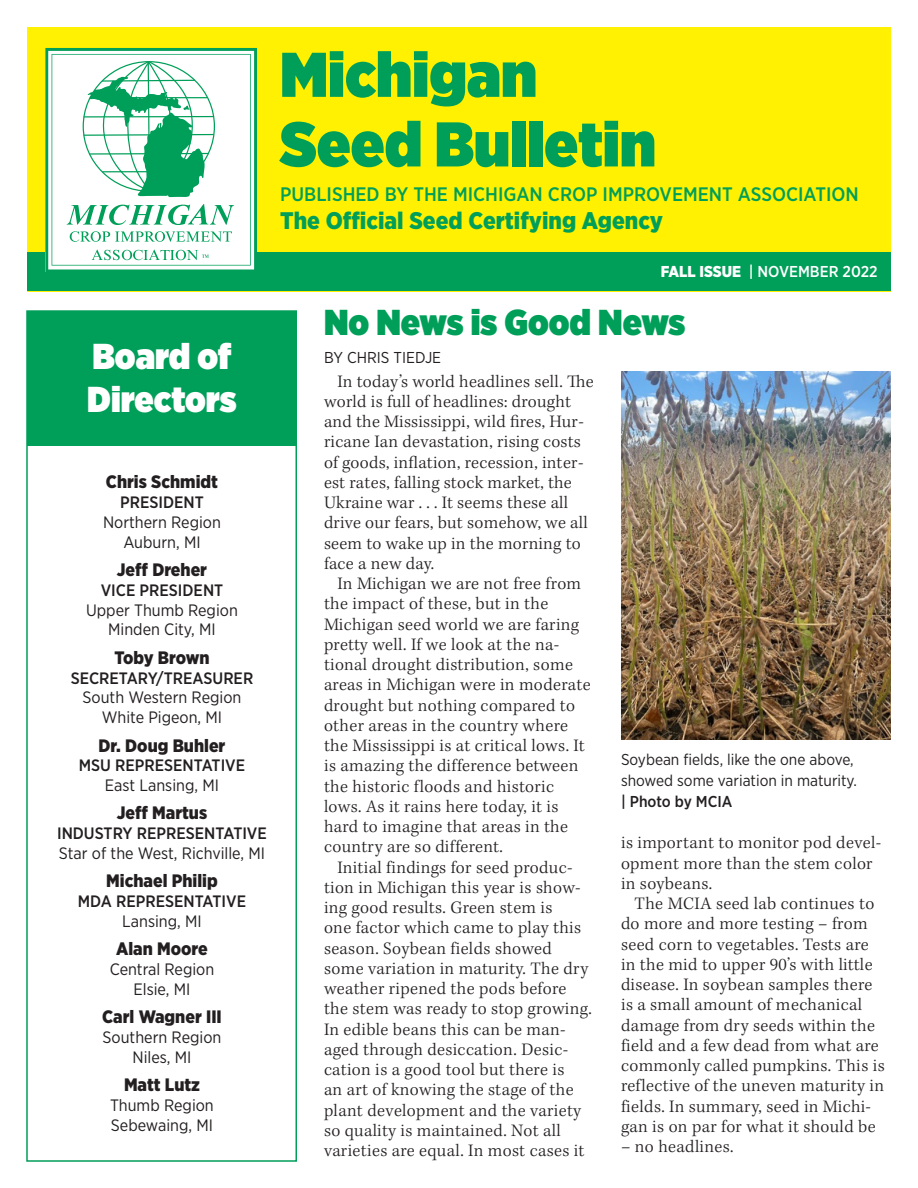
<style>
.page{position:relative;width:918px;height:1188px;background:#fff}
.page>*{position:absolute;margin:0;border:0;box-sizing:border-box;transform-origin:0 0}
.t1{font:900 63px/69.6px "Gotham Narrow";color:#009f59}
.Main_Headline{font:900 36px "Gotham Narrow";color:#009f59}
.t2{font:900 36px/43.2px "Gotham Narrow";color:#fff}
.t3{font:900 24px "Gotham Narrow";color:#009f59}
.t4{font:500 19.5px "Gotham Narrow";color:#009f59}
.Body_Copy{font:300 18px/20.2px "Kepler Std";letter-spacing:.02em;color:#231f20}
.t5{font:900 18px "Gotham Narrow";color:#231f20}
.t6{font:16.5px "Gotham Narrow";color:#231f20}
.t7{font:500 16.5px "Gotham Narrow";color:#231f20}
.Cut{font:15.75px/21px "Gotham Narrow";color:#231f20}
.t8{font:500 15.75px "Gotham Narrow";color:#fff}
.Byline{font:15.75px "Gotham Narrow";color:#231f20}
.s1{font-weight:900}
.s2{font-weight:500}
</style>
<div class="page">
<div style="left:27px;top:27px;width:864px;height:264px;background:#fff101"></div>
<div style="left:27px;top:253px;width:864px;height:38px;background:#009f59"></div>
<svg style="left:45px;top:48px;width:212px;height:224px"></svg>
<svg style="left:52px;top:54px;width:199px;height:212px"></svg>
<div style="left:27px;top:311px;width:270px;height:135px;background:#009f59"></div>
<img style="left:621px;top:372px;width:270px;height:368px">
<p class="t2" style="left:87px;top:334px;width:151px">Board of<br>Directors</p>
<p class="t5" style="left:106px;top:470px;width:114px">Chris Schmidt</p>
<p class="t7" style="left:120px;top:492px;width:85px">PRESIDENT</p>
<p class="t6" style="left:103px;top:512px;width:119px">Northern Region</p>
<p class="t6" style="left:123px;top:532px;width:79px">Auburn, MI</p>
<p class="t5" style="left:117px;top:558px;width:92px">Jeff Dreher</p>
<p class="t7" style="left:101px;top:580px;width:124px">VICE PRESIDENT</p>
<p class="t6" style="left:86px;top:600px;width:153px">Upper Thumb Region</p>
<p class="t6" style="left:108px;top:619px;width:109px">Minden City, MI</p>
<p class="t5" style="left:114px;top:646px;width:97px">Toby Brown</p>
<p class="t7" style="left:71px;top:667px;width:184px">SECRETARY/TREASURER</p>
<p class="t6" style="left:83px;top:687px;width:160px">South Western Region</p>
<p class="t6" style="left:102px;top:707px;width:122px">White Pigeon, MI</p>
<p class="t5" style="left:99px;top:733px;width:128px">Dr. Doug Buhler</p>
<p class="t7" style="left:79px;top:755px;width:168px">MSU REPRESENTATIVE</p>
<p class="t6" style="left:105px;top:775px;width:116px">East Lansing, MI</p>
<p class="t5" style="left:117px;top:801px;width:92px">Jeff Martus</p>
<p class="t7" style="left:57px;top:823px;width:211px">INDUSTRY REPRESENTATIVE</p>
<p class="t6" style="left:59px;top:843px;width:208px">Star of the West, Richville, MI</p>
<p class="t5" style="left:106px;top:869px;width:113px">Michael Philip</p>
<p class="t7" style="left:78px;top:891px;width:170px">MDA REPRESENTATIVE</p>
<p class="t6" style="left:122px;top:911px;width:81px">Lansing, MI</p>
<p class="t5" style="left:116px;top:937px;width:93px">Alan Moore</p>
<p class="t6" style="left:110px;top:959px;width:106px">Central Region</p>
<p class="t6" style="left:134px;top:979px;width:58px">Elsie, MI</p>
<p class="t5" style="left:102px;top:1005px;width:121px">Carl Wagner III</p>
<p class="t6" style="left:103px;top:1027px;width:120px">Southern Region</p>
<p class="t6" style="left:133px;top:1047px;width:60px">Niles, MI</p>
<p class="t5" style="left:124px;top:1073px;width:77px">Matt Lutz</p>
<p class="t6" style="left:110px;top:1095px;width:105px">Thumb Region</p>
<p class="t6" style="left:111px;top:1115px;width:104px">Sebewaing, MI</p>
<h1 class="t1" style="left:280px;top:39px;width:377px">Michigan<br>Seed Bulletin</h1>
<p class="t4" style="left:280px;top:181px;width:580px">PUBLISHED BY THE MICHIGAN CROP IMPROVEMENT ASSOCIATION</p>
<h3 class="t3" style="left:280px;top:205px;width:384px">The Official Seed Certifying Agency</h3>
<p class="t8" style="left:661px;top:262px;width:218px"><span class="s1">FALL ISSUE</span> | NOVEMBER 2022</p>
<p class="Main_Headline" style="left:324px;top:298px;width:363px">No News is Good News</p>
<p class="Byline" style="left:324px;top:348px;width:119px">BY CHRIS TIEDJE</p>
<p class="Body_Copy" style="left:324px;top:372px;width:271px;text-indent:14px">In today’s world headlines sell. The world is full of headlines: drought and the Mississippi, wild fires, Hur&shy;ricane Ian devastation, rising costs of goods, inflation, recession, inter&shy;est rates, falling stock market, the Ukraine war . . . It seems these all drive our fears, but somehow, we all seem to wake up in the morning to face a new day.</p>
<p class="Body_Copy" style="left:324px;top:574px;width:268px;text-indent:14px">In Michigan we are not free from the impact of these, but in the<br>Michigan seed world we are faring pretty well. If we look at the na&shy;tional drought distribution, some areas in Michigan were in moderate drought but nothing compared to other areas in the country where the Mississippi is at critical lows. It is amazing the difference between the historic floods and historic lows. As it rains here today, it is hard to imagine that areas in the country are so different.</p>
<p class="Body_Copy" style="left:324px;top:858px;width:269px;text-indent:14px">Initial findings for seed produc&shy;tion in Michigan this year is show&shy;ing good results. Green stem is<br>one factor which came to play this season. Soybean fields showed some variation in maturity. The dry weather ripened the pods before the stem was ready to stop growing.<br>In edible beans this can be man&shy;aged through desiccation. Desic&shy;cation is a good tool but there is<br>an art of knowing the stage of the plant development and the variety so quality is maintained. Not all varieties are equal. In most cases it</p>
<p class="Cut" style="left:621px;top:749px;width:238px">Soybean fields, like the one above, showed some variation in maturity. <span class="s2">| Photo by MCIA</span></p>
<p class="Body_Copy" style="left:621px;top:834px;width:262px">is important to monitor pod devel&shy;opment more than the stem color in soybeans.</p>
<p class="Body_Copy" style="left:621px;top:894px;width:265px;text-indent:14px">The MCIA seed lab continues to do more and more testing – from seed corn to vegetables. Tests are in the mid to upper 90’s with little disease. In soybean samples there is a small amount of mechanical damage from dry seeds within the field and a few dead from what are commonly called pumpkins. This is reflective of the uneven maturity in fields. In summary, seed in Michi&shy;gan is on par for what it should be</p>
<p class="Body_Copy" style="left:621px;top:1137px;width:114px">– no headlines.</p>
</div>
